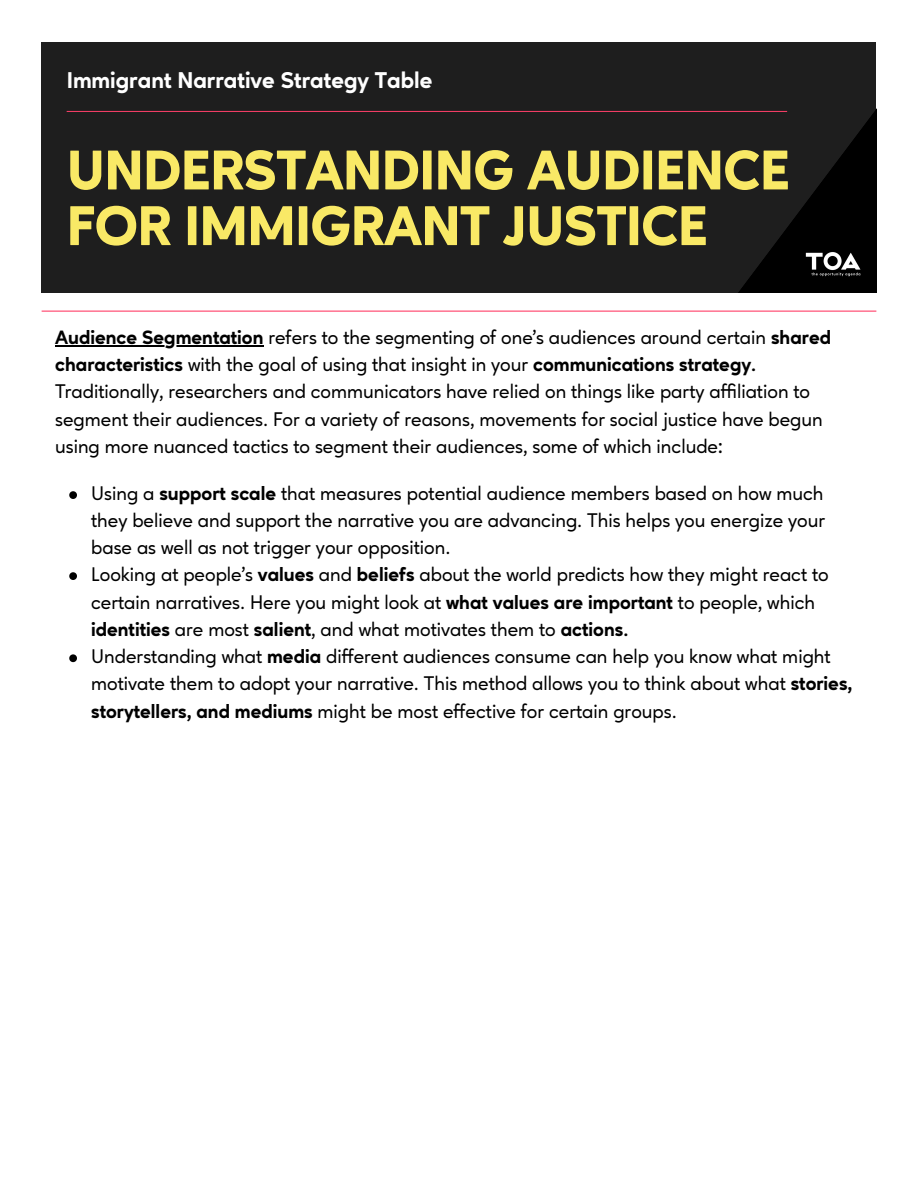
<style>
.page{position:relative;width:918px;height:1186px;background:#fff}
.page>*{position:absolute;margin:0;border:0;box-sizing:border-box;transform-origin:0 0}
.t1{font:800 55.95px/55.7px "Ageo";letter-spacing:-.01em;color:#f9e966}
.t2{font:800 23.1px "Ageo";color:#fff}
.t3{font:500 19.5px/27.3px "Ageo";color:#000}
.s1{font-weight:800}
</style>
<div class="page">
<div style="left:42px;top:42px;width:834px;height:250px;background:#1e1e1e"></div>
<hr style="left:67px;top:111px;width:720px;height:1px;background:#ff4069">
<svg style="left:690px;top:110px;width:186px;height:182px"></svg>
<img style="left:790px;top:236px;width:86px;height:56px">
<hr style="left:55px;top:345px;width:208px;height:1px;background:#000">
<svg style="left:69px;top:491px;width:8px;height:8px"></svg>
<svg style="left:69px;top:572px;width:8px;height:8px"></svg>
<svg style="left:69px;top:654px;width:8px;height:8px"></svg>
<hr style="left:42px;top:310px;width:834px;height:2px;background:#ff4069">
<p class="t2" style="left:67px;top:66px;width:367px">Immigrant Narrative Strategy Table</p>
<p class="t1" style="left:67px;top:142px;width:725px">UNDERSTANDING AUDIENCE<br>FOR IMMIGRANT JUSTICE</p>
<p class="t3" style="left:55px;top:324px;width:778px"><span class="s1">Audience Segmentation</span> refers to the segmenting of one’s audiences around certain <span class="s1">shared characteristics</span> with the goal of using that insight in your <span class="s1">communications strategy.<br></span>Traditionally, researchers and communicators have relied on things like party affi liation to segment their audiences. For a variety of reasons, movements for social justice have begun using more nuanced tactics to segment their audiences, some of which include:</p>
<p class="t3" style="left:91px;top:479px;width:736px;text-align:justify">Using a <span class="s1">support scale</span> that measures potential audience members based on how much they believe and support the narrative you are advancing. This helps you energize your base as well as not trigger your opposition.</p>
<p class="t3" style="left:91px;top:560px;width:739px">Looking at people’s <span class="s1">values</span> and <span class="s1">beliefs</span> about the world predicts how they might react to certain narratives. Here you might look at <span class="s1">what values are important</span> to people, which <span class="s1">identities</span> are most <span class="s1">salient</span>, and what motivates them to <span class="s1">actions.</span></p>
<p class="t3" style="left:91px;top:642px;width:763px">Understanding what <span class="s1">media</span> different audiences consume can help you know what might motivate them to adopt your narrative. This method allows you to think about what <span class="s1">stories, storytellers, and mediums</span> might be most effective for certain groups.</p>
</div>
